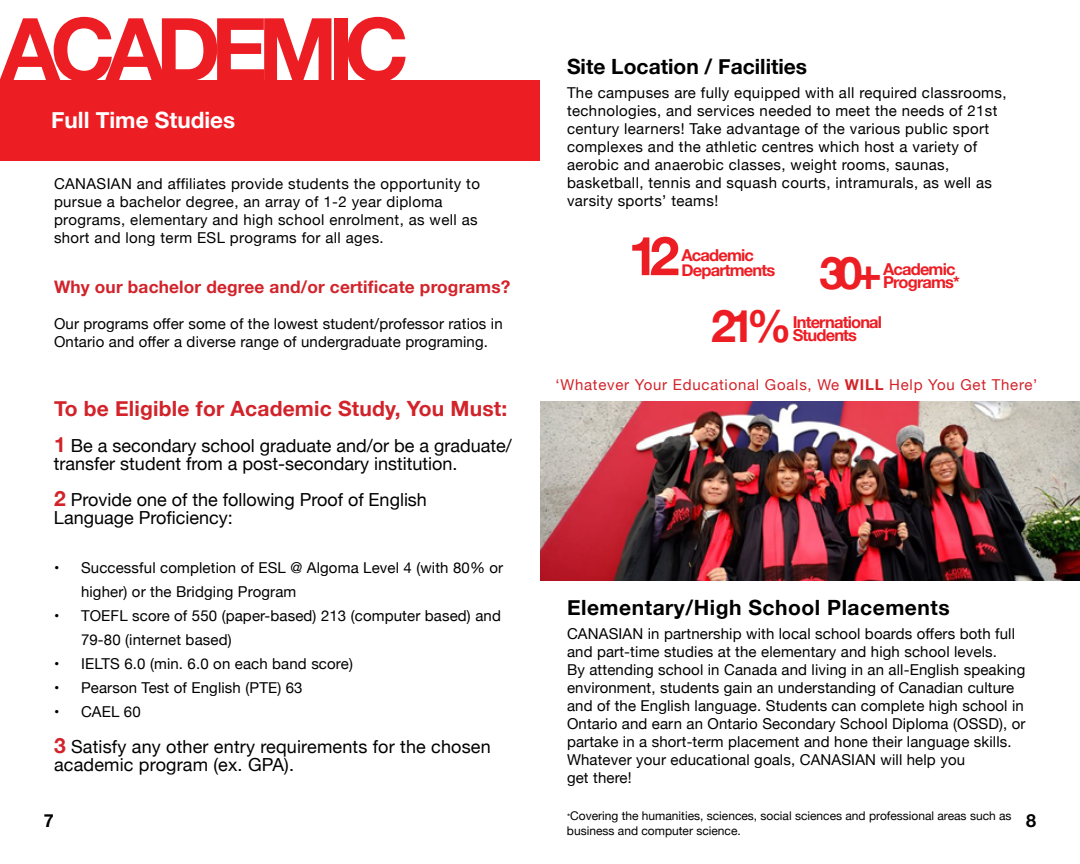
<style>
.page{position:relative;width:1080px;height:864px;background:#fff}
.page>*{position:absolute;margin:0;border:0;box-sizing:border-box;transform-origin:0 0}
.t1{font:700 87.45px "Helvetica Neue";letter-spacing:-.11em;color:#ed1d24}
.t2{font:700 53.85px "Helvetica Neue";color:#ed1d24}
.t3{font:700 44.85px "Helvetica Neue";color:#ed1d24}
.t4{font:700 22.5px "Helvetica Neue";color:#fff}
.t5{font:700 21px "Helvetica Neue";letter-spacing:.01em;color:#d2232a}
.t6{font:700 21px "Helvetica Neue";letter-spacing:.025em;color:#000}
.t7{font:700 21px "Helvetica Neue";color:#000}
.t8{font:18px/18px "Helvetica Neue";color:#000}
.t9{font:700 18px "Helvetica Neue";color:#000}
.t10{font:700 17.25px "Helvetica Neue";letter-spacing:.01em;color:#d2232a}
.t11{font:700 16.5px/14.2px "Helvetica Neue";letter-spacing:-.05em;color:#ed1d24}
.t12{font:15px/18px "Helvetica Neue";letter-spacing:.01em;color:#000}
.t13{font:15px "Helvetica Neue";letter-spacing:.05em;color:#d2232a}
.t14{font:12px/14.4px "Helvetica Neue";color:#000}
.s1{font-weight:700;font-size:21px;color:#d2232a}
.s2{font-weight:700}
.s3{font-size:9px}
</style>
<div class="page">
<div style="left:0;top:80px;width:540px;height:81px;background:#ed1d24"></div>
<img style="left:540px;top:402px;width:540px;height:178px">
<h1 class="t1" style="left:0;top:-19px;width:410px">ACADEMIC</h1>
<h3 class="t4" style="left:51px;top:102px;width:186px">Full Time Studies</h3>
<p class="t12" style="left:54px;top:176px;width:427px">CANASIAN and affiliates provide students the opportunity to pursue a bachelor degree, an array of 1-2 year diploma programs, elementary and high school enrolment, as well as short and long term ESL programs for all ages.</p>
<p class="t10" style="left:54px;top:273px;width:458px">Why our bachelor degree and/or certificate programs?</p>
<p class="t12" style="left:54px;top:315px;width:450px">Our programs offer some of the lowest student/professor ratios in<br>Ontario and offer a diverse range of undergraduate programing.</p>
<h3 class="t5" style="left:54px;top:392px;width:455px">To be Eligible for Academic Study, You Must:</h3>
<p class="t8" style="left:54px;top:437px;width:459px"><span class="s1">1</span> Be a secondary school graduate and/or be a graduate/ transfer student from a post-secondary institution.</p>
<p class="t8" style="left:54px;top:491px;width:375px"><span class="s1">2</span> Provide one of the following Proof of English<br>Language Proficiency:</p>
<p class="t12" style="left:81px;top:557px;width:424px;line-height:24px;text-indent:-27px">• Successful completion of ESL @ Algoma Level 4 (with 80% or higher) or the Bridging Program</p>
<p class="t12" style="left:81px;top:605px;width:421px;line-height:24px;text-indent:-27px">• TOEFL score of 550 (paper-based) 213 (computer based) and<br>79-80 (internet based)</p>
<p class="t12" style="left:54px;top:656px;width:300px">• IELTS 6.0 (min. 6.0 on each band score)</p>
<p class="t12" style="left:54px;top:680px;width:250px">• Pearson Test of English (PTE) 63</p>
<p class="t12" style="left:54px;top:704px;width:88px">• CAEL 60</p>
<p class="t8" style="left:54px;top:739px;width:438px"><span class="s1">3</span> Satisfy any other entry requirements for the chosen academic program (ex. GPA).</p>
<h3 class="t7" style="left:567px;top:50px;width:242px">Site Location / Facilities</h3>
<p class="t12" style="left:567px;top:84px;width:441px">The campuses are fully equipped with all required classrooms, technologies, and services needed to meet the needs of 21st century learners! Take advantage of the various public sport complexes and the athletic centres which host a variety of aerobic and anaerobic classes, weight rooms, saunas, basketball, tennis and squash courts, intramurals, as well as varsity sports’ teams!</p>
<h2 class="t2" style="left:628px;top:214px;width:53px">12</h2>
<p class="t11" style="left:681px;top:249px;width:95px">Academic<br>Departments</p>
<h3 class="t3" style="left:820px;top:238px;width:64px">30+</h3>
<p class="t11" style="left:883px;top:262px;width:78px;line-height:13.5px">Academic<br>Programs*</p>
<h3 class="t3" style="left:711px;top:291px;width:82px">21%</h3>
<p class="t11" style="left:793px;top:315px;width:91px">International</p>
<p class="t11" style="left:793px;top:329px;width:66px">Students</p>
<p class="t13" style="left:556px;top:374px;width:483px">‘Whatever Your Educational Goals, We <span class="s2">WILL</span> Help You Get There’</p>
<h3 class="t6" style="left:567px;top:591px;width:384px">Elementary/High School Placements</h3>
<p class="t12" style="left:567px;top:626px;width:460px">CANASIAN in partnership with local school boards offers both full and part-time studies at the elementary and high school levels.<br>By attending school in Canada and living in an all-English speaking environment, students gain an understanding of Canadian culture and of the English language. Students can complete high school in Ontario and earn an Ontario Secondary School Diploma (OSSD), or partake in a short-term placement and hone their language skills.<br>Whatever your educational goals, CANASIAN will help you<br>get there!</p>
<p class="t14" style="left:567px;top:810px;width:446px"><span class="s3">*</span>Covering the humanities, sciences, social sciences and professional areas such as business and computer science.</p>
<p class="t9" style="left:44px;top:806px;width:12px">7</p>
<p class="t9" style="left:1026px;top:806px;width:12px">8</p>
</div>
